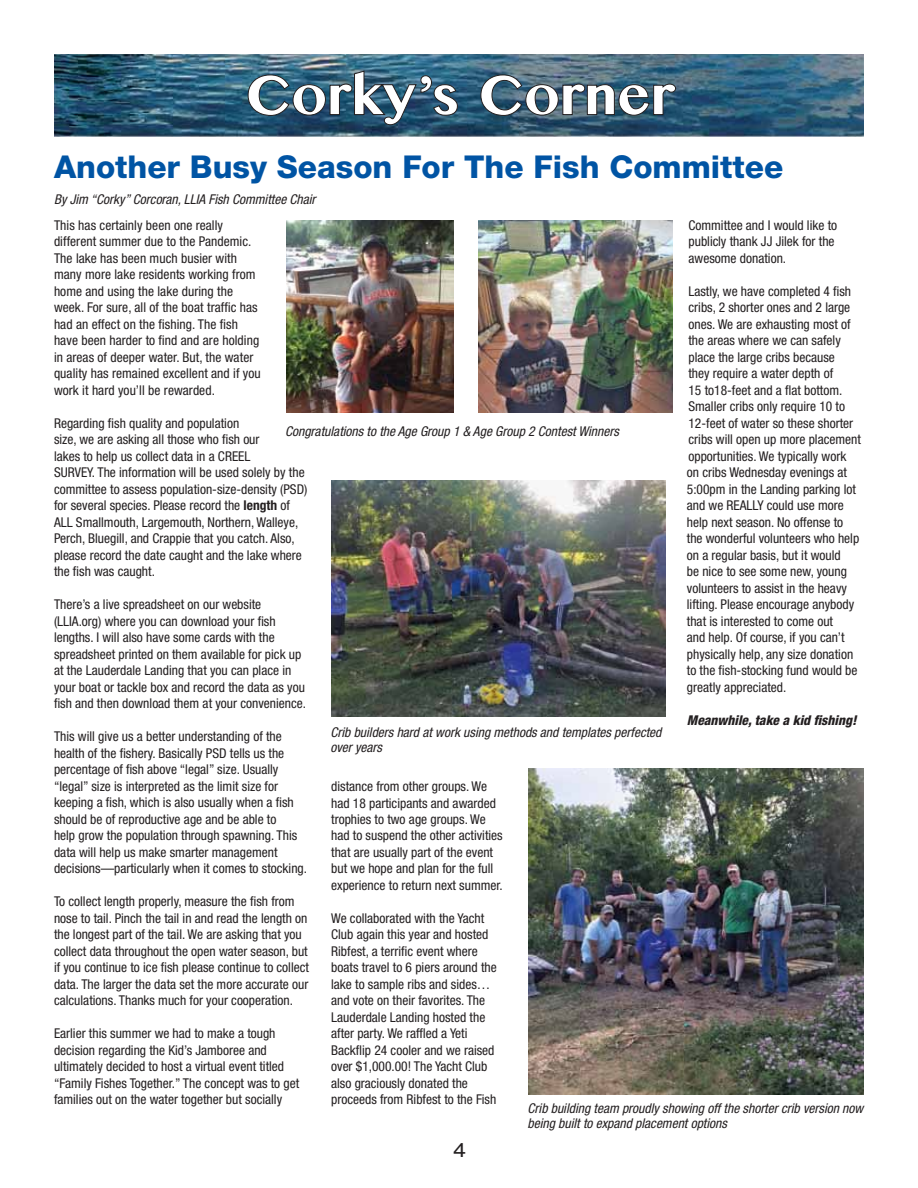
<style>
.page{position:relative;width:918px;height:1188px;background:#fff}
.page>*{position:absolute;margin:0;border:0;box-sizing:border-box;transform-origin:0 0}
.t1{font:800 31.5px "Helvetica Neue LT Std";color:#0054a4}
.t2{font:expanded 19.5px "Helvetica Neue LT Std";color:#231f20}
.t3{font:condensed 13.5px/16.5px "Helvetica Neue LT Std";color:#231f20}
.t4{font:italic condensed 13.5px/15px "Helvetica Neue LT Std";color:#231f20}
.t5{font:italic 800 condensed 13.5px "Helvetica Neue LT Std";color:#231f20}
.s1{font-weight:700}
</style>
<div class="page">
<img style="left:54px;top:54px;width:810px;height:82px">
<svg style="left:247px;top:70px;width:429px;height:56px"></svg>
<img style="left:479px;top:220px;width:194px;height:193px">
<img style="left:286px;top:220px;width:167px;height:192px">
<img style="left:529px;top:769px;width:335px;height:326px">
<img style="left:331px;top:481px;width:335px;height:236px">
<h1 class="t1" style="left:54px;top:149px;width:731px">Another Busy Season For The Fish Committee</h1>
<p class="t4" style="left:54px;top:192px;width:263px">By Jim “Corky” Corcoran, LLIA Fish Committee Chair</p>
<p class="t3" style="left:688px;top:217px;width:150px">Committee and I would like to publicly thank JJ Jilek for the awesome donation.</p>
<p class="t3" style="left:687px;top:283px;width:176px">Lastly, we have completed 4 fish cribs, 2 shorter ones and 2 large ones. We are exhausting most of the areas where we can safely place the large cribs because<br>they require a water depth of<br>15 to18-feet and a flat bottom.<br>Smaller cribs only require 10 to<br>12-feet of water so these shorter cribs will open up more placement opportunities. We typically work<br>on cribs Wednesday evenings at<br>5:00pm in the Landing parking lot and we REALLY could use more help next season. No offense to the wonderful volunteers who help on a regular basis, but it would<br>be nice to see some new, young volunteers to assist in the heavy lifting. Please encourage anybody that is interested to come out<br>and help. Of course, if you can’t physically help, any size donation to the fish-stocking fund would be greatly appreciated.</p>
<p class="t5" style="left:687px;top:712px;width:171px">Meanwhile, take a kid fishing!</p>
<p class="t3" style="left:54px;top:217px;width:208px">This has certainly been one really different summer due to the Pandemic.<br>The lake has been much busier with many more lake residents working from home and using the lake during the week. For sure, all of the boat traffic has had an effect on the fishing. The fish have been harder to find and are holding in areas of deeper water. But, the water quality has remained excellent and if you work it hard you’ll be rewarded.</p>
<p class="t3" style="left:54px;top:415px;width:255px">Regarding fish quality and population<br>size, we are asking all those who fish our<br>lakes to help us collect data in a CREEL<br>SURVEY. The information will be used solely by the committee to assess population-size-density (PSD) for several species. Please record the <span class="s1">length</span> of ALL Smallmouth, Largemouth, Northern, Walleye, Perch, Bluegill, and Crappie that you catch. Also, please record the date caught and the lake where the fish was caught.</p>
<p class="t3" style="left:54px;top:596px;width:254px">There’s a live spreadsheet on our website (LLIA.org) where you can download your fish lengths. I will also have some cards with the spreadsheet printed on them available for pick up at the Lauderdale Landing that you can place in your boat or tackle box and record the data as you fish and then download them at your convenience.</p>
<p class="t3" style="left:54px;top:728px;width:255px">This will give us a better understanding of the health of the fishery. Basically PSD tells us the percentage of fish above “legal” size. Usually “legal” size is interpreted as the limit size for keeping a fish, which is also usually when a fish should be of reproductive age and be able to<br>help grow the population through spawning. This data will help us make smarter management decisions—particularly when it comes to stocking.</p>
<p class="t3" style="left:54px;top:893px;width:257px">To collect length properly, measure the fish from nose to tail. Pinch the tail in and read the length on the longest part of the tail. We are asking that you collect data throughout the open water season, but if you continue to ice fish please continue to collect data. The larger the data set the more accurate our calculations. Thanks much for your cooperation.</p>
<p class="t3" style="left:54px;top:1025px;width:247px">Earlier this summer we had to make a tough decision regarding the Kid’s Jamboree and ultimately decided to host a virtual event titled “Family Fishes Together.” The concept was to get families out on the water together but socially</p>
<p class="t4" style="left:285px;top:424px;width:335px">Congratulations to the Age Group 1 &amp; Age Group 2 Contest Winners</p>
<p class="t4" style="left:330px;top:725px;width:333px">Crib builders hard at work using methods and templates perfected over years</p>
<p class="t3" style="left:331px;top:778px;width:173px">distance from other groups. We had 18 participants and awarded trophies to two age groups. We had to suspend the other activities that are usually part of the event but we hope and plan for the full experience to return next summer.</p>
<p class="t3" style="left:331px;top:910px;width:167px">We collaborated with the Yacht<br>Club again this year and hosted<br>Ribfest, a terrific event where boats travel to 6 piers around the lake to sample ribs and sides… and vote on their favorites. The<br>Lauderdale Landing hosted the after party. We raffled a Yeti<br>Backflip 24 cooler and we raised over $1,000.00! The Yacht Club also graciously donated the proceeds from Ribfest to the Fish</p>
<p class="t4" style="left:528px;top:1101px;width:337px">Crib building team proudly showing off the shorter crib version now being built to expand placement options</p>
<h2 class="t2" style="left:453px;top:1138px;width:15px">4</h2>
</div>
